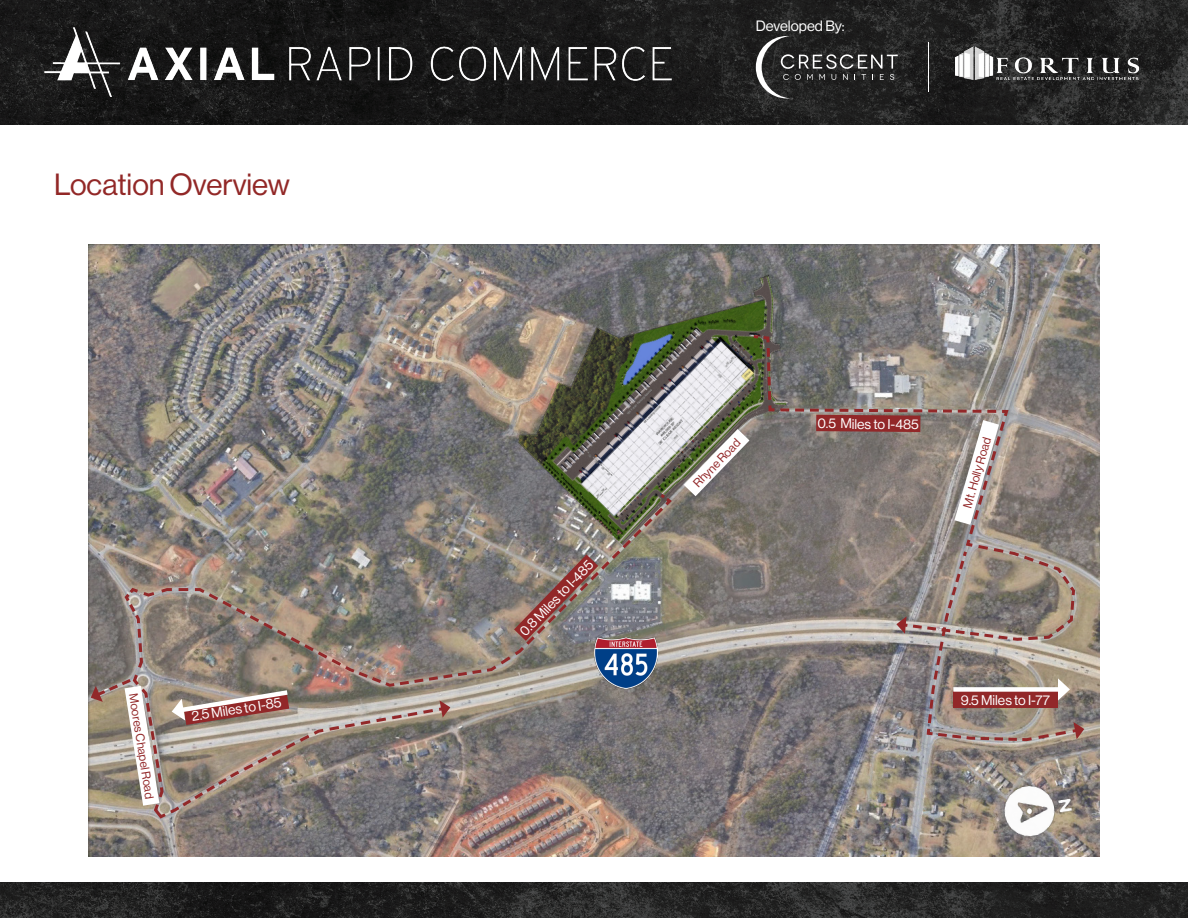
<style>
.page{position:relative;width:1188px;height:918px;background:#fff}
.page>*{position:absolute;margin:0;border:0;box-sizing:border-box;transform-origin:0 0}
.t1{font:30px "N Haas Grotesk DS Pro 55 Rg";color:#922827}
.t2{font:14.7px "N Haas Grotesk DS Pro 55 Rg";color:#fff}
.t3{font:13.8px "N Haas Grotesk DS Pro 55 Rg";letter-spacing:-.01em;color:#fff}
.t4{font:12px "N Haas Grotesk DS Pro 55 Rg";color:#922829}
</style>
<div class="page">
<img style="left:0;top:0;width:1188px;height:125px">
<img style="left:89px;top:244px;width:1010px;height:612px">
<img style="left:500px;top:244px;width:342px;height:315px">
<img style="left:986px;top:759px;width:102px;height:98px">
<svg style="left:751px;top:333px;width:326px;height:309px;background:#7d7b73"></svg>
<svg style="left:123px;top:491px;width:551px;height:329px;background:#8a817a"></svg>
<svg style="left:326px;top:700px;width:124px;height:33px;background:#a6998f"></svg>
<img style="left:494px;top:504px;width:172px;height:165px">
<svg style="left:684px;top:429px;width:65px;height:67px"></svg>
<svg style="left:172px;top:687px;width:120px;height:38px;background:#a47d77"></svg>
<svg style="left:91px;top:676px;width:73px;height:130px"></svg>
<img style="left:1px;top:882px;width:1187px;height:36px">
<hr style="left:928px;top:42px;width:1px;height:50px;background:#fff">
<svg style="left:756px;top:36px;width:142px;height:62px;background:#393938"></svg>
<img style="left:955px;top:47px;width:184px;height:33px">
<img style="left:26px;top:14px;width:666px;height:100px">
<svg style="left:765px;top:345px;width:319px;height:398px;background:#8f837e"></svg>
<p class="t1" style="left:54px;top:167px;width:237px">Location Overview</p>
<p class="t4" style="left:140px;top:692px;width:108px;rotate:81deg">Moores Chapel Road</p>
<p class="t3" style="left:190px;top:709px;width:92px;rotate:-9deg">2.5 Miles to I-85</p>
<p class="t2" style="left:756px;top:17px;width:90px">Developed By:</p>
<p class="t3" style="left:516px;top:628px;width:101px;rotate:-46deg">0.8 Miles to I-485</p>
<p class="t4" style="left:691px;top:480px;width:63px;rotate:-46deg">Rhyne Road</p>
<p class="t3" style="left:818px;top:416px;width:103px">0.5 Miles to I-485</p>
<p class="t4" style="left:961px;top:506px;width:74px;rotate:-74deg">Mt. Holly Road</p>
<p class="t3" style="left:961px;top:692px;width:90px">9.5 Miles to I-77</p>
</div>
